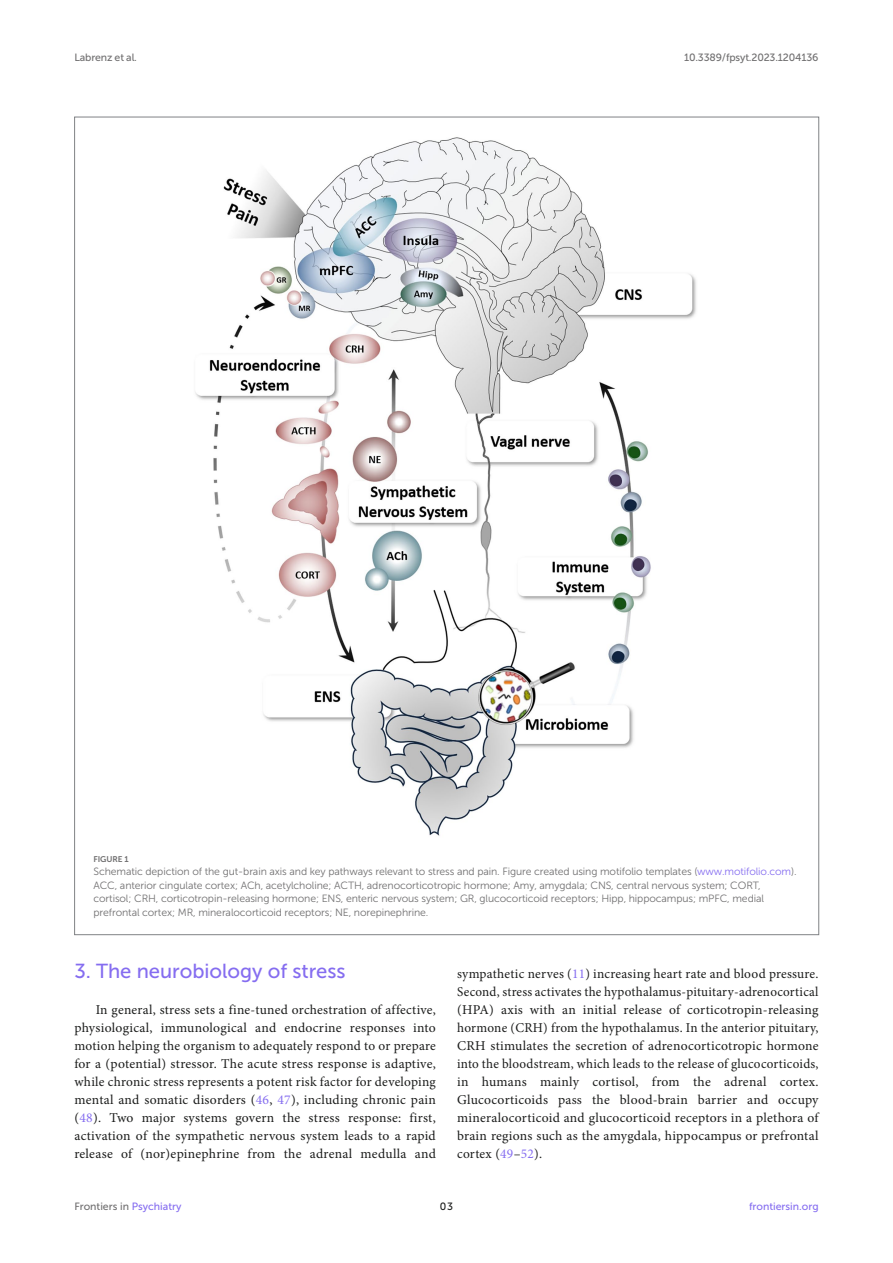
<style>
.page{position:relative;width:893px;height:1263px;background:#fff}
.page>*{position:absolute;margin:0;border:0;box-sizing:border-box;transform-origin:0 0}
.HEAD_1{font:20.25px "Museo Sans 500";color:#856df0}
.TEXT_FLUSH{font:13.5px/18px "Minion Pro";letter-spacing:.015em;color:#1b1c1b;text-align:justify}
.FIG_LEG{font:10.5px/13.5px "Museo Sans 300";letter-spacing:-.01em;color:#706f70}
.t1{font:10.5px "Museo Sans 500";letter-spacing:-.015em;color:#706f70}
.t2{font:10.5px "Museo Sans 500";color:#856df0}
.t3{font:10.5px "Museo Sans 500";color:#1b1c1b}
.FIG_HD{font:8.25px "Museo Sans 700";letter-spacing:-.01em;color:#706f70}
.s1{color:#856df0}
</style>
<div class="page">
<img style="left:195px;top:137px;width:501px;height:699px">
<p class="t1" style="left:74px;top:51px;width:64px">Labrenz et al.</p>
<p class="t1" style="left:684px;top:51px;width:136px">10.3389/fpsyt.2023.1204136</p>
<p class="FIG_HD" style="left:94px;top:854px;width:37px">FIGURE 1</p>
<p class="FIG_LEG" style="left:94px;top:865px;width:705px">Schematic depiction of the gut-brain axis and key pathways relevant to stress and pain. Figure created using motifolio templates (<span class="s1">www.motifolio.com</span>).<br>ACC, anterior cingulate cortex; ACh, acetylcholine; ACTH, adrenocorticotropic hormone; Amy, amygdala; CNS, central nervous system; CORT, cortisol; CRH, corticotropin-releasing hormone; ENS, enteric nervous system; GR, glucocorticoid receptors; Hipp, hippocampus; mPFC, medial prefrontal cortex; MR, mineralocorticoid receptors; NE, norepinephrine.</p>
<p class="HEAD_1" style="left:74px;top:960px;width:273px">3. The neurobiology of stress</p>
<p class="TEXT_FLUSH" style="left:74px;top:1001px;width:363px;text-indent:21px">In general, stress sets a fine-tuned orchestration of affective, physiological, immunological and endocrine responses into motion helping the organism to adequately respond to or prepare for a (potential) stressor. The acute stress response is adaptive, while chronic stress represents a potent risk factor for developing mental and somatic disorders (<span class="s1">46</span>, <span class="s1">47</span>), including chronic pain (<span class="s1">48</span>). Two major systems govern the stress response: first, activation of the sympathetic nervous system leads to a rapid release of (nor)epinephrine from the adrenal medulla and</p>
<p class="TEXT_FLUSH" style="left:457px;top:965px;width:363px">sympathetic nerves (<span class="s1">11</span>) increasing heart rate and blood pressure.<br>Second, stress activates the hypothalamus-pituitary-adrenocortical (HPA) axis with an initial release of corticotropin-releasing hormone (CRH) from the hypothalamus. In the anterior pituitary, CRH stimulates the secretion of adrenocorticotropic hormone into the bloodstream, which leads to the release of glucocorticoids, in humans mainly cortisol, from the adrenal cortex.<br>Glucocorticoids pass the blood-brain barrier and occupy mineralocorticoid and glucocorticoid receptors in a plethora of brain regions such as the amygdala, hippocampus or prefrontal cortex (<span class="s1">49</span>–<span class="s1">52</span>).</p>
<p class="t1" style="left:74px;top:1200px;width:109px">Frontiers in <span class="s1">Psychiatry</span></p>
<p class="t3" style="left:440px;top:1200px;width:15px">03</p>
<p class="t2" style="left:749px;top:1200px;width:71px">frontiersin.org</p>
</div>
